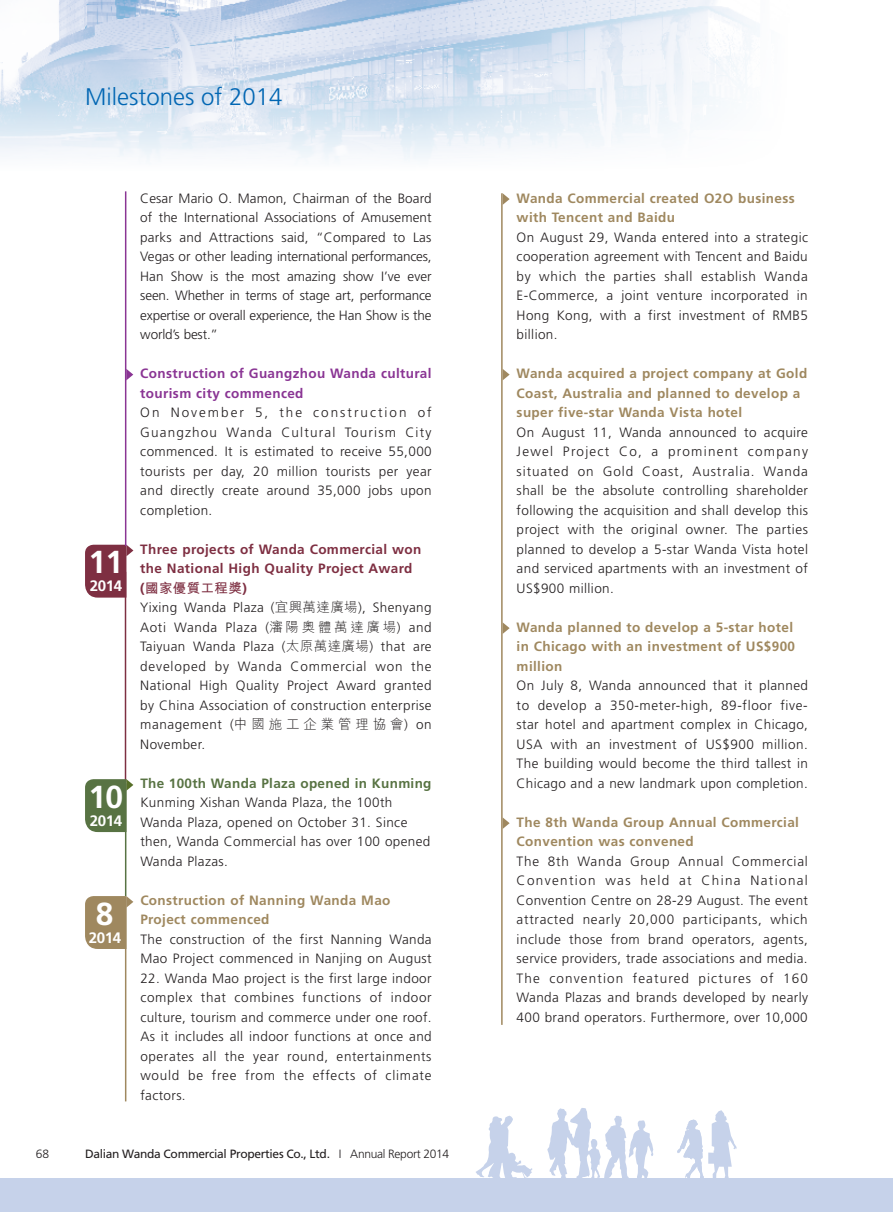
<style>
.page{position:relative;width:893px;height:1212px;background:#fff}
.page>*{position:absolute;margin:0;border:0;box-sizing:border-box;transform-origin:0 0}
.t1{font:700 31.8px "Frutiger LT Std";color:#fff}
.t2{font:300 24px "Frutiger LT Std";color:#0166b3}
.t3{font:700 15.15px "Frutiger LT Std";letter-spacing:-.02em;color:#fff}
.t4{font:300 13.5px/19.5px "Frutiger LT Std";letter-spacing:.03em;color:#231f20;text-align:justify}
.t5{font:700 13.5px/19.5px "Frutiger LT Std";letter-spacing:.03em;color:#9f885f}
.t6{font:700 13.5px/19.5px "Frutiger LT Std";letter-spacing:.03em;color:#7e2f42}
.t7{font:700 13.5px/19.5px "Frutiger LT Std";letter-spacing:.025em;color:#8a3594}
.t8{font:700 13.5px "Frutiger LT Std";letter-spacing:.025em;color:#587343}
.t9{font:700 13.5px "M Hei HK";letter-spacing:.03em;color:#7e2f42}
.t10{font:12px "Frutiger LT Std";letter-spacing:-.025em;color:#231f20}
.t11{font:300 12px "Frutiger LT Std";color:#231f20}
.s1{font-family:"Frutiger LT Std"}
.s2{font-family:"M Hei HK"}
.s3{font-weight:300}
</style>
<div class="page">
<div style="left:0;top:1178px;width:893px;height:34px;background:#c6d2ea"></div>
<img style="left:0;top:0;width:759px;height:160px">
<svg style="left:547px;top:1108px;width:106px;height:70px"></svg>
<svg style="left:476px;top:1115px;width:57px;height:63px"></svg>
<svg style="left:677px;top:1110px;width:59px;height:68px"></svg>
<hr style="left:125px;top:572px;width:1px;height:210px;background:#7e2f42">
<svg style="left:126px;top:369px;width:7px;height:11px"></svg>
<svg style="left:85px;top:545px;width:48px;height:53px;background:#904d5d"></svg>
<svg style="left:85px;top:779px;width:48px;height:53px;background:#6f865d"></svg>
<svg style="left:85px;top:896px;width:48px;height:53px;background:#ac9875"></svg>
<svg style="left:503px;top:193px;width:7px;height:12px"></svg>
<svg style="left:503px;top:369px;width:7px;height:11px"></svg>
<svg style="left:503px;top:622px;width:7px;height:12px"></svg>
<svg style="left:503px;top:818px;width:7px;height:11px"></svg>
<hr style="left:125px;top:191px;width:1px;height:355px;background:#8a3594">
<hr style="left:125px;top:783px;width:1px;height:113px;background:#587343">
<hr style="left:125px;top:897px;width:1px;height:204px;background:#9f885f">
<hr style="left:501px;top:193px;width:2px;height:832px;background:#9f885f">
<h2 class="t2" style="left:85px;top:83px;width:199px">Milestones of 2014</h2>
<p class="t4" style="left:140px;top:188px;width:293px">Cesar Mario O. Mamon, Chairman of the Board of the International Associations of Amusement parks and Attractions said, “Compared to Las Vegas or other leading international performances, Han Show is the most amazing show I’ve ever seen. Whether in terms of stage art, performance expertise or overall experience, the Han Show is the world’s best.”</p>
<p class="t7" style="left:140px;top:364px;width:293px">Construction of Guangzhou Wanda cultural tourism city commenced</p>
<p class="t4" style="left:140px;top:403px;width:293px">On November 5, the construction of Guangzhou Wanda Cultural Tourism City commenced. It is estimated to receive 55,000 tourists per day, 20 million tourists per year and directly create around 35,000 jobs upon completion.</p>
<h1 class="t1" style="left:88px;top:543px;width:36px">11</h1>
<p class="t6" style="left:140px;top:539px;width:282px">Three projects of Wanda Commercial won the National High Quality Project Award</p>
<p class="t9" style="left:140px;top:578px;width:108px"><span class="s1">(</span>國家優質工程獎<span class="s1">)</span></p>
<p class="t4" style="left:140px;top:598px;width:293px">Yixing Wanda Plaza (<span class="s2">宜興萬達廣場</span>), Shenyang Aoti Wanda Plaza (<span class="s2">瀋陽奧體萬達廣場</span>) and Taiyuan Wanda Plaza (<span class="s2">太原萬達廣場</span>) that are developed by Wanda Commercial won the National High Quality Project Award granted by China Association of construction enterprise management (<span class="s2">中國施工企業管理協會</span>) on November.</p>
<p class="t3" style="left:90px;top:577px;width:34px">2014</p>
<h1 class="t1" style="left:88px;top:778px;width:36px">10</h1>
<p class="t3" style="left:90px;top:811px;width:34px">2014</p>
<p class="t8" style="left:140px;top:775px;width:293px">The 100th Wanda Plaza opened in Kunming</p>
<p class="t4" style="left:140px;top:793px;width:292px;text-align:left">Kunming Xishan Wanda Plaza, the 100th Wanda Plaza, opened on October 31. Since then, Wanda Commercial has over 100 opened Wanda Plazas.</p>
<h1 class="t1" style="left:96px;top:895px;width:19px">8</h1>
<p class="t5" style="left:140px;top:890px;width:252px">Construction of Nanning Wanda Mao<br>Project commenced</p>
<p class="t4" style="left:140px;top:929px;width:293px">The construction of the first Nanning Wanda<br>Mao Project commenced in Nanjing on August</p>
<p class="t4" style="left:140px;top:968px;width:293px">22. Wanda Mao project is the first large indoor complex that combines functions of indoor culture, tourism and commerce under one roof.<br>As it includes all indoor functions at once and operates all the year round, entertainments would be free from the effects of climate factors.</p>
<p class="t3" style="left:89px;top:928px;width:34px">2014</p>
<p class="t11" style="left:36px;top:1147px;width:15px">68</p>
<p class="t10" style="left:85px;top:1147px;width:366px">Dalian Wanda Commercial Properties Co., Ltd. <span class="s3">I Annual Report 2014</span></p>
<p class="t5" style="left:517px;top:188px;width:280px">Wanda Commercial created O2O business with Tencent and Baidu</p>
<p class="t4" style="left:517px;top:227px;width:293px">On August 29, Wanda entered into a strategic cooperation agreement with Tencent and Baidu by which the parties shall establish Wanda E-Commerce, a joint venture incorporated in Hong Kong, with a first investment of RMB5 billion.</p>
<p class="t5" style="left:517px;top:364px;width:292px">Wanda acquired a project company at Gold<br>Coast, Australia and planned to develop a super five-star Wanda Vista hotel</p>
<p class="t4" style="left:517px;top:422px;width:293px">On August 11, Wanda announced to acquire Jewel Project Co, a prominent company situated on Gold Coast, Australia. Wanda shall be the absolute controlling shareholder following the acquisition and shall develop this project with the original owner. The parties planned to develop a 5-star Wanda Vista hotel and serviced apartments with an investment of US$900 million.</p>
<p class="t5" style="left:517px;top:617px;width:280px">Wanda planned to develop a 5-star hotel in Chicago with an investment of US$900 million</p>
<p class="t4" style="left:517px;top:676px;width:293px">On July 8, Wanda announced that it planned to develop a 350-meter-high, 89-floor five&shy;star hotel and apartment complex in Chicago, USA with an investment of US$900 million.<br>The building would become the third tallest in Chicago and a new landmark upon completion.</p>
<p class="t5" style="left:517px;top:812px;width:284px">The 8th Wanda Group Annual Commercial<br>Convention was convened</p>
<p class="t4" style="left:517px;top:851px;width:293px">The 8th Wanda Group Annual Commercial Convention was held at China National Convention Centre on 28-29 August. The event attracted nearly 20,000 participants, which include those from brand operators, agents, service providers, trade associations and media.<br>The convention featured pictures of 160<br>Wanda Plazas and brands developed by nearly 400 brand operators. Furthermore, over 10,000</p>
</div>
